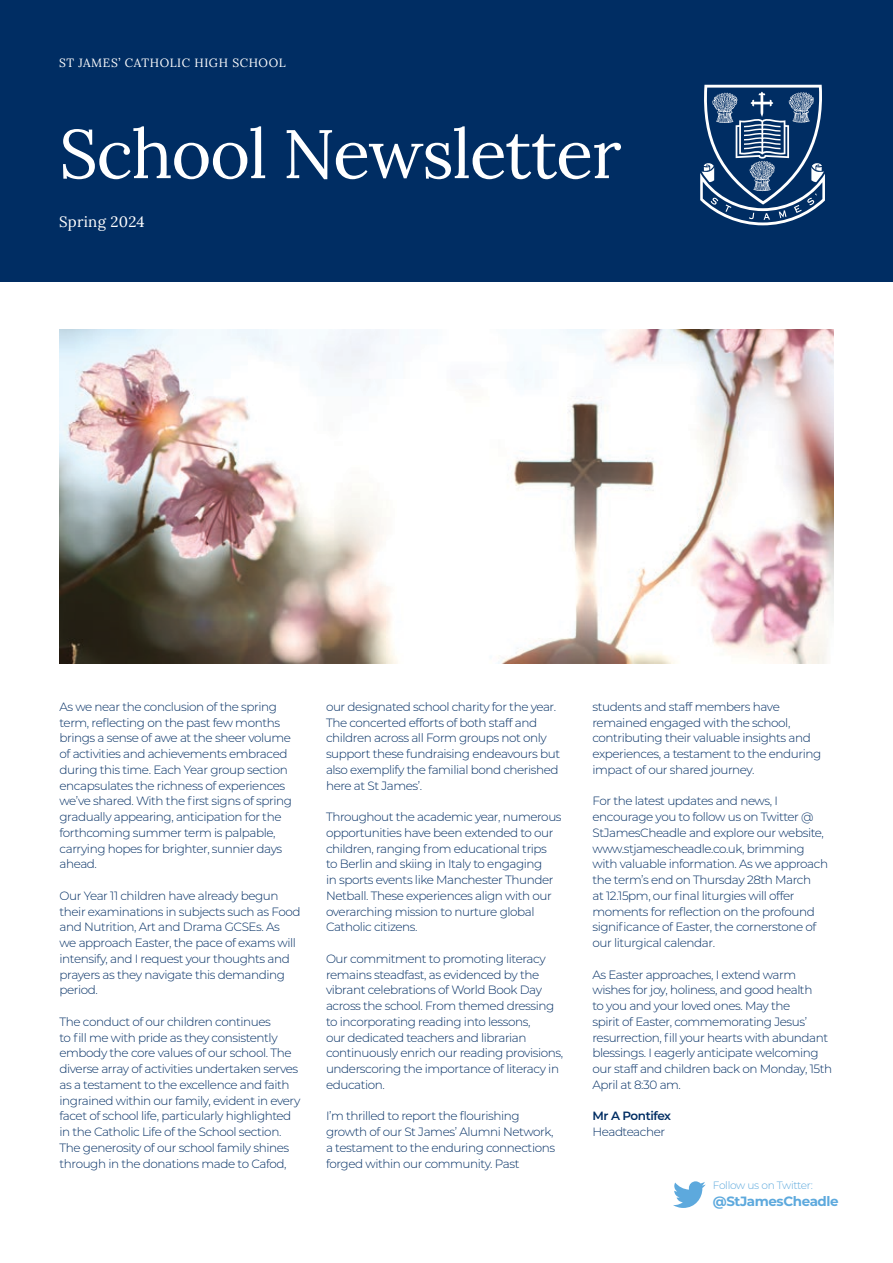
<style>
.page{position:relative;width:893px;height:1263px;background:#fff}
.page>*{position:absolute;margin:0;border:0;box-sizing:border-box;transform-origin:0 0}
.t1{font:68.55px "Lora";letter-spacing:-.02em;color:#fff}
.t2{font:15px "Lora";letter-spacing:.02em;color:#fff}
.t3{font:700 13.5px "Montserrat";letter-spacing:-.03em;color:#5da9dd}
.t4{font:300 12px/15.8px "Montserrat";letter-spacing:-.035em;color:#002d63}
.t5{font:12px "Lora";letter-spacing:.05em;color:#fff}
.t6{font:600 12px "Montserrat";letter-spacing:-.035em;color:#002d63}
.t7{font:300 10.65px "Montserrat";letter-spacing:-.03em;color:#5da9dd}
</style>
<div class="page">
<div style="left:0;top:0;width:893px;height:282px;background:#002d63"></div>
<svg style="left:700px;top:85px;width:125px;height:140px"></svg>
<svg style="left:673px;top:1181px;width:33px;height:27px"></svg>
<img style="left:60px;top:329px;width:773px;height:334px">
<p class="t5" style="left:59px;top:54px;width:228px">ST JAMES’ CATHOLIC HIGH SCHOOL</p>
<p class="t1" style="left:59px;top:102px;width:564px">School Newsletter</p>
<p class="t2" style="left:59px;top:211px;width:87px">Spring 2024</p>
<p class="t4" style="left:60px;top:698px;width:234px">As we near the conclusion of the spring term, reflecting on the past few months brings a sense of awe at the sheer volume of activities and achievements embraced during this time. Each Year group section encapsulates the richness of experiences we’ve shared. With the first signs of spring gradually appearing, anticipation for the forthcoming summer term is palpable, carrying hopes for brighter, sunnier days ahead.</p>
<p class="t4" style="left:60px;top:887px;width:242px">Our Year 11 children have already begun their examinations in subjects such as Food and Nutrition, Art and Drama GCSEs. As<br>we approach Easter, the pace of exams will intensify, and I request your thoughts and prayers as they navigate this demanding period.</p>
<p class="t4" style="left:60px;top:1013px;width:242px">The conduct of our children continues<br>to fill me with pride as they consistently embody the core values of our school. The diverse array of activities undertaken serves as a testament to the excellence and faith ingrained within our family, evident in every facet of school life, particularly highlighted in the Catholic Life of the School section.</p>
<p class="t4" style="left:60px;top:1139px;width:231px">The generosity of our school family shines through in the donations made to Cafod,</p>
<p class="t4" style="left:326px;top:698px;width:236px">our designated school charity for the year.<br>The concerted efforts of both staff and children across all Form groups not only support these fundraising endeavours but also exemplify the familial bond cherished here at St James’.</p>
<p class="t4" style="left:326px;top:809px;width:237px">Throughout the academic year, numerous opportunities have been extended to our children, ranging from educational trips<br>to Berlin and skiing in Italy to engaging<br>in sports events like Manchester Thunder Netball. These experiences align with our overarching mission to nurture global Catholic citizens.</p>
<p class="t4" style="left:326px;top:950px;width:239px">Our commitment to promoting literacy remains steadfast, as evidenced by the vibrant celebrations of World Book Day across the school. From themed dressing to incorporating reading into lessons,<br>our dedicated teachers and librarian continuously enrich our reading provisions, underscoring the importance of literacy in education.</p>
<p class="t4" style="left:326px;top:1108px;width:231px">I’m thrilled to report the flourishing growth of our St James’ Alumni Network, a testament to the enduring connections forged within our community. Past</p>
<p class="t4" style="left:592px;top:698px;width:230px">students and staff members have remained engaged with the school, contributing their valuable insights and experiences, a testament to the enduring impact of our shared journey.</p>
<p class="t4" style="left:592px;top:793px;width:237px">For the latest updates and news, I encourage you to follow us on Twitter @ StJamesCheadle and explore our website, www.stjamescheadle.co.uk, brimming with valuable information. As we approach the term’s end on Thursday 28th March<br>at 12.15pm, our final liturgies will offer moments for reflection on the profound significance of Easter, the cornerstone of our liturgical calendar.</p>
<p class="t4" style="left:592px;top:966px;width:241px">As Easter approaches, I extend warm wishes for joy, holiness, and good health<br>to you and your loved ones. May the<br>spirit of Easter, commemorating Jesus’ resurrection, fill your hearts with abundant blessings. I eagerly anticipate welcoming our staff and children back on Monday, 15th April at 8:30 am.</p>
<p class="t6" style="left:592px;top:1108px;width:80px">Mr A Pontifex</p>
<p class="t4" style="left:592px;top:1124px;width:74px">Headteacher</p>
<p class="t7" style="left:713px;top:1178px;width:102px">Follow us on Twitter:</p>
<p class="t3" style="left:713px;top:1191px;width:127px">@StJamesCheadle</p>
</div>
